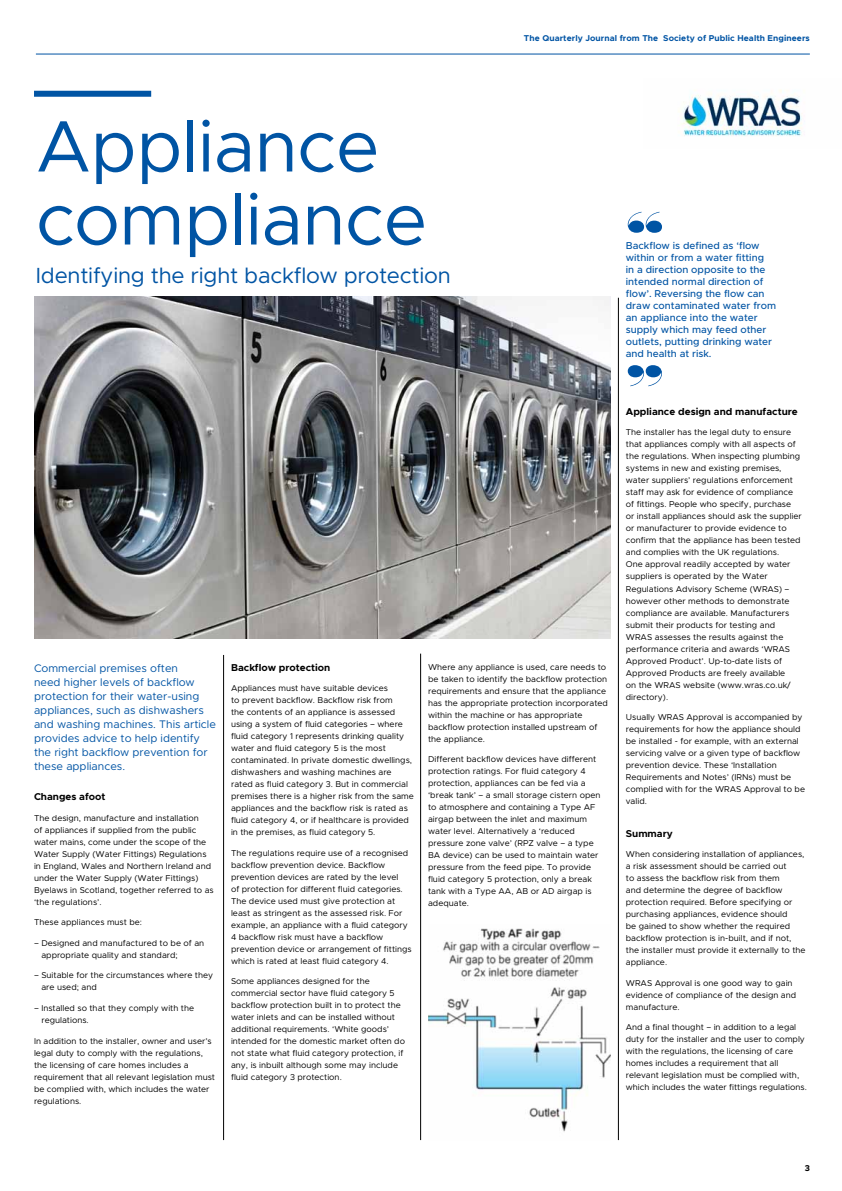
<style>
.page{position:relative;width:842px;height:1191px;background:#fff}
.page>*{position:absolute;margin:0;border:0;box-sizing:border-box;transform-origin:0 0}
.t1{font:73px/73px "Metropolis";letter-spacing:-.01em;color:#0054a4}
.t2{font:800 60px "Bodoni";color:#0054a4}
.t3{font:22px "Metropolis";letter-spacing:-.01em;color:#0054a4}
.t4{font:11px/14px "Metropolis";color:#0054a4}
.t5{font:500 10px/12px "Metropolis";color:#0054a4}
.t6{font:700 10px "Metropolis";color:#000}
.t7{font:8.5px/12px "Metropolis";color:#000}
.t8{font:700 8.5px "Metropolis";letter-spacing:.01em;color:#0054a4}
.t9{font:700 8.5px "Metropolis";color:#000}
</style>
<div class="page">
<img style="left:34px;top:296px;width:577px;height:342px">
<hr style="left:223px;top:655px;width:1px;height:485px;background:#000">
<hr style="left:420px;top:653px;width:1px;height:487px;background:#000">
<hr style="left:618px;top:298px;width:1px;height:842px;background:#000">
<hr style="left:36px;top:54px;width:774px;height:1px;background:#0054a4">
<div style="left:34px;top:91px;width:117px;height:6px;background:#0054a4"></div>
<img style="left:681px;top:90px;width:121px;height:46px">
<img style="left:428px;top:928px;width:183px;height:204px">
<h1 class="t1" style="left:36px;top:107px;width:393px">Appliance compliance</h1>
<h3 class="t3" style="left:36px;top:261px;width:416px">Identifying the right backflow protection</h3>
<p class="t8" style="left:524px;top:32px;width:287px">The Quarterly Journal from The Society of Public Health Engineers</p>
<h2 class="t2" style="left:627px;top:194px;width:37px">“</h2>
<p class="t5" style="left:626px;top:239px;width:152px">Backflow is defined as ‘flow within or from a water fitting<br>in a direction opposite to the intended normal direction of flow’. Reversing the flow can draw contaminated water from an appliance into the water supply which may feed other outlets, putting drinking water and health at risk.</p>
<h2 class="t2" style="left:627px;top:347px;width:37px">”</h2>
<p class="t4" style="left:34px;top:660px;width:183px">Commercial premises often<br>need higher levels of backflow protection for their water-using appliances, such as dishwashers and washing machines. This article provides advice to help identify the right backflow prevention for these appliances.</p>
<p class="t6" style="left:34px;top:790px;width:73px">Changes afoot</p>
<p class="t7" style="left:34px;top:811px;width:181px">The design, manufacture and installation<br>of appliances if supplied from the public water mains, come under the scope of the Water Supply (Water Fittings) Regulations in England, Wales and Northern Ireland and under the Water Supply (Water Fittings)<br>Byelaws in Scotland, together referred to as ‘the regulations’.</p>
<p class="t7" style="left:34px;top:916px;width:110px">These appliances must be:</p>
<p class="t7" style="left:41px;top:936px;width:164px;text-indent:-7px">– Designed and manufactured to be of an appropriate quality and standard;</p>
<p class="t7" style="left:41px;top:969px;width:173px;text-indent:-7px">– Suitable for the circumstances where they are used; and</p>
<p class="t7" style="left:41px;top:1001px;width:154px;text-indent:-7px">– Installed so that they comply with the regulations.</p>
<p class="t7" style="left:34px;top:1034px;width:183px">In addition to the installer, owner and user’s legal duty to comply with the regulations, the licensing of care homes includes a requirement that all relevant legislation must be complied with, which includes the water regulations.</p>
<p class="t6" style="left:231px;top:661px;width:101px">Backflow protection</p>
<p class="t7" style="left:231px;top:682px;width:184px">Appliances must have suitable devices<br>to prevent backflow. Backflow risk from<br>the contents of an appliance is assessed using a system of fluid categories – where fluid category 1 represents drinking quality water and fluid category 5 is the most contaminated. In private domestic dwellings, dishwashers and washing machines are rated as fluid category 3. But in commercial premises there is a higher risk from the same appliances and the backflow risk is rated as fluid category 4, or if healthcare is provided in the premises, as fluid category 5.</p>
<p class="t7" style="left:231px;top:846px;width:182px">The regulations require use of a recognised backflow prevention device. Backflow prevention devices are rated by the level<br>of protection for different fluid categories.<br>The device used must give protection at least as stringent as the assessed risk. For example, an appliance with a fluid category 4 backflow risk must have a backflow prevention device or arrangement of fittings which is rated at least fluid category 4.</p>
<p class="t7" style="left:231px;top:975px;width:176px">Some appliances designed for the commercial sector have fluid category 5 backflow protection built in to protect the water inlets and can be installed without additional requirements. ‘White goods’ intended for the domestic market often do not state what fluid category protection, if any, is inbuilt although some may include fluid category 3 protection.</p>
<p class="t7" style="left:428px;top:660px;width:181px">Where any appliance is used, care needs to be taken to identify the backflow protection requirements and ensure that the appliance has the appropriate protection incorporated within the machine or has appropriate backflow protection installed upstream of the appliance.</p>
<p class="t7" style="left:428px;top:753px;width:174px">Different backflow devices have different protection ratings. For fluid category 4 protection, appliances can be fed via a ‘break tank’ – a small storage cistern open to atmosphere and containing a Type AF airgap between the inlet and maximum water level. Alternatively a ‘reduced pressure zone valve’ (RPZ valve – a type BA device) can be used to maintain water pressure from the feed pipe. To provide fluid category 5 protection, only a break tank with a Type AA, AB or AD airgap is adequate.</p>
<p class="t6" style="left:626px;top:405px;width:173px">Appliance design and manufacture</p>
<p class="t7" style="left:626px;top:426px;width:178px">The installer has the legal duty to ensure that appliances comply with all aspects of the regulations. When inspecting plumbing systems in new and existing premises, water suppliers’ regulations enforcement staff may ask for evidence of compliance of fittings. People who specify, purchase or install appliances should ask the supplier or manufacturer to provide evidence to confirm that the appliance has been tested and complies with the UK regulations.<br>One approval readily accepted by water suppliers is operated by the Water Regulations Advisory Scheme (WRAS) – however other methods to demonstrate compliance are available. Manufacturers submit their products for testing and WRAS assesses the results against the performance criteria and awards ‘WRAS Approved Product’. Up-to-date lists of Approved Products are freely available<br>on the WRAS website (www.wras.co.uk/ directory).</p>
<p class="t7" style="left:626px;top:711px;width:181px">Usually WRAS Approval is accompanied by requirements for how the appliance should be installed - for example, with an external servicing valve or a given type of backflow prevention device. These ‘Installation Requirements and Notes’ (IRNs) must be complied with for the WRAS Approval to be valid.</p>
<p class="t6" style="left:626px;top:826px;width:48px">Summary</p>
<p class="t7" style="left:626px;top:848px;width:181px">When considering installation of appliances, a risk assessment should be carried out<br>to assess the backflow risk from them<br>and determine the degree of backflow protection required. Before specifying or purchasing appliances, evidence should<br>be gained to show whether the required backflow protection is in-built, and if not, the installer must provide it externally to the appliance.</p>
<p class="t7" style="left:626px;top:976px;width:172px">WRAS Approval is one good way to gain evidence of compliance of the design and manufacture.</p>
<p class="t7" style="left:626px;top:1021px;width:183px">And a final thought – in addition to a legal duty for the installer and the user to comply with the regulations, the licensing of care homes includes a requirement that all relevant legislation must be complied with, which includes the water fittings regulations.</p>
<p class="t9" style="left:805px;top:1162px;width:7px">3</p>
</div>
